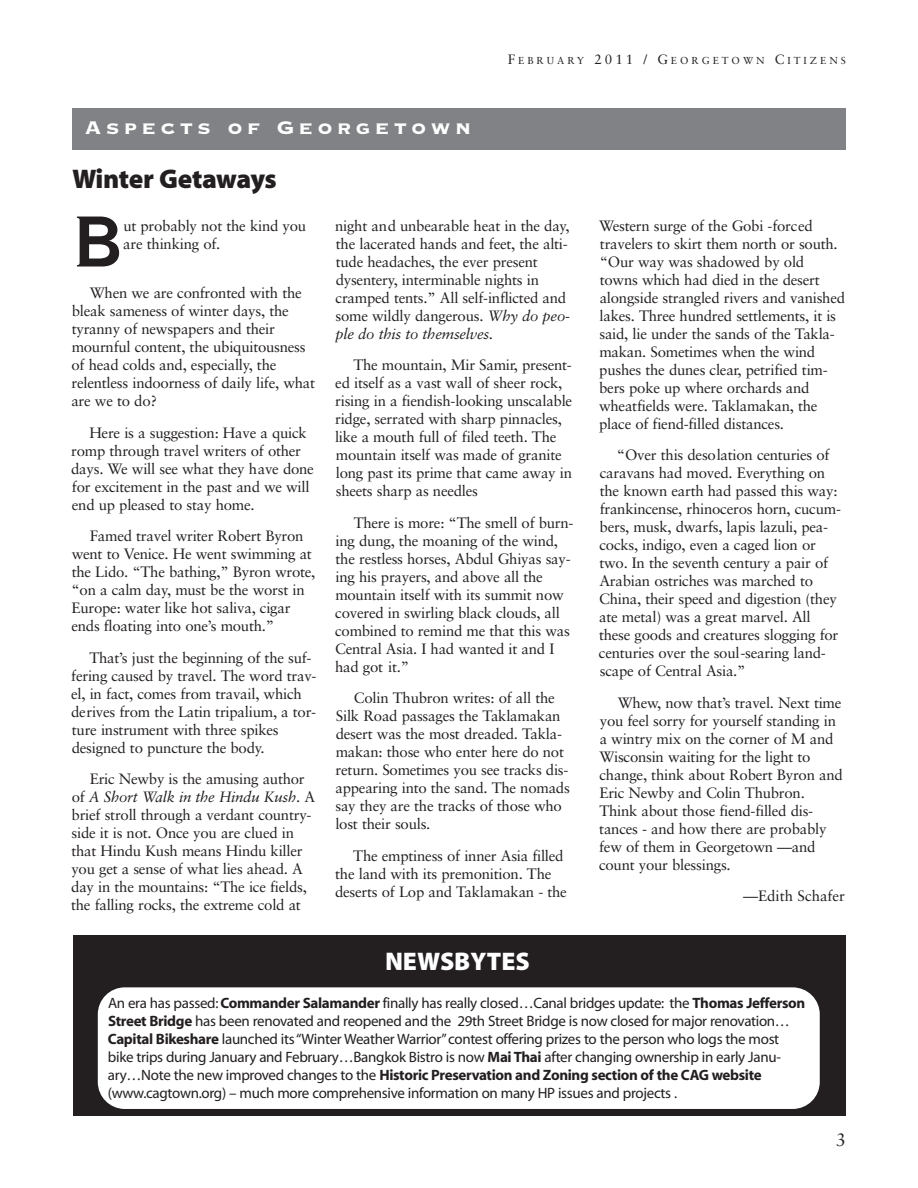
<style>
.page{position:relative;width:918px;height:1188px;background:#fff}
.page>*{position:absolute;margin:0;border:0;box-sizing:border-box;transform-origin:0 0}
.t1{font:95.1px "Copperplate Thirty BC";color:#231f20}
.t2{font:27px "Myriad MM 830 wt 300 wd";letter-spacing:-.02em;color:#231f20}
.t3{font:25.5px "Myriad MM 830 wt 300 wd";color:#fff}
.t4{font:24px "Copperplate Thirty Three BC";letter-spacing:.185em;color:#fff}
.t5{font:18px "Sabon";color:#231f20}
.t6{font:15px/18px "Sabon";letter-spacing:-.015em;color:#231f20}
.t7{font:15px/18px "Myriad MM 400 wt 600 wd";letter-spacing:-.02em;color:#231f20}
.t8{font:15px "Myriad MM 700 wt 600 wd";letter-spacing:-.025em;color:#231f20}
.t9{font:10.2px "Sabon";letter-spacing:.295em;color:#231f20}
.s1{font-size:13.5px}
.s2{font-style:italic}
.s3{font-family:"Myriad MM 700 wt 600 wd"}
.s4{font-family:"Myriad MM 400 wt 600 wd"}
</style>
<div class="page">
<div style="left:72px;top:108px;width:774px;height:42px;background:#808285"></div>
<div style="left:74px;top:936px;width:772px;height:180px;background:#231f20"></div>
<div style="left:98px;top:987px;width:722px;height:122px;background:#fff;border-radius:27px"></div>
<h3 class="t4" style="left:84px;top:116px;width:388px">Aspects of Georgetown</h3>
<h2 class="t2" style="left:72px;top:169px;width:206px">Winter Getaways</h2>
<p class="t9" style="left:508px;top:55px;width:340px"><span class="s1">F</span>EBRUARY <span class="s1">2011 / G</span>EORGETOWN <span class="s1">C</span>ITIZENS</p>
<h1 class="t1" style="left:72px;top:195px;width:54px">B</h1>
<p class="t6" style="left:123px;top:216px;width:184px">ut probably not the kind you are thinking of.</p>
<p class="t6" style="left:71px;top:284px;width:245px;text-indent:18px">When we are confronted with the bleak sameness of winter days, the tyranny of newspapers and their mournful content, the ubiquitousness of head colds and, especially, the relentless indoorness of daily life, what are we to do?</p>
<p class="t6" style="left:71px;top:423px;width:244px;text-indent:18px">Here is a suggestion: Have a quick romp through travel writers of other days. We will see what they have done for excitement in the past and we will end up pleased to stay home.</p>
<p class="t6" style="left:71px;top:527px;width:246px;text-indent:18px">Famed travel writer Robert Byron went to Venice. He went swimming at the Lido. “The bathing,” Byron wrote, “on a calm day, must be the worst in Europe: water like hot saliva, cigar ends floating into one’s mouth.”</p>
<p class="t6" style="left:71px;top:648px;width:247px;text-indent:18px">That’s just the beginning of the suf&shy;fering caused by travel. The word trav&shy;el, in fact, comes from travail, which derives from the Latin tripalium, a tor&shy;ture instrument with three spikes designed to puncture the body.</p>
<p class="t6" style="left:71px;top:770px;width:246px;text-indent:19px">Eric Newby is the amusing author of <span class="s2">A Short Walk in the Hindu Kush</span>. A brief stroll through a verdant country&shy;side it is not. Once you are clued in that Hindu Kush means Hindu killer you get a sense of what lies ahead. A day in the mountains: “The ice fields, the falling rocks, the extreme cold at</p>
<p class="t6" style="left:335px;top:216px;width:237px">night and unbearable heat in the day, the lacerated hands and feet, the alti&shy;tude headaches, the ever present dysentery, interminable nights in cramped tents.” All self-inflicted and some wildly dangerous. <span class="s2">Why do peo&shy;ple do this to themselves.</span></p>
<p class="t6" style="left:335px;top:356px;width:239px;text-indent:18px">The mountain, Mir Samir, present&shy;ed itself as a vast wall of sheer rock, rising in a fiendish-looking unscalable ridge, serrated with sharp pinnacles, like a mouth full of filed teeth. The mountain itself was made of granite long past its prime that came away in sheets sharp as needles</p>
<p class="t6" style="left:335px;top:513px;width:240px;text-indent:19px">There is more: “The smell of burn&shy;ing dung, the moaning of the wind, the restless horses, Abdul Ghiyas say&shy;ing his prayers, and above all the mountain itself with its summit now covered in swirling black clouds, all combined to remind me that this was<br>Central Asia. I had wanted it and I had got it.”</p>
<p class="t6" style="left:335px;top:689px;width:236px;text-indent:19px">Colin Thubron writes: of all the<br>Silk Road passages the Taklamakan desert was the most dreaded. Takla&shy;makan: those who enter here do not return. Sometimes you see tracks dis&shy;appearing into the sand. The nomads say they are the tracks of those who lost their souls.</p>
<p class="t6" style="left:335px;top:846px;width:233px;text-indent:18px">The emptiness of inner Asia filled the land with its premonition. The deserts of Lop and Taklamakan - the</p>
<h3 class="t3" style="left:385px;top:952px;width:146px">NEWSBYTES</h3>
<p class="t6" style="left:599px;top:216px;width:248px">Western surge of the Gobi -forced travelers to skirt them north or south. “Our way was shadowed by old towns which had died in the desert alongside strangled rivers and vanished lakes. Three hundred settlements, it is said, lie under the sands of the Takla&shy;makan. Sometimes when the wind pushes the dunes clear, petrified tim&shy;bers poke up where orchards and wheatfields were. Taklamakan, the place of fiend-filled distances.</p>
<p class="t6" style="left:599px;top:446px;width:244px;text-indent:18px">“Over this desolation centuries of caravans had moved. Everything on the known earth had passed this way: frankincense, rhinoceros horn, cucum&shy;bers, musk, dwarfs, lapis lazuli, pea&shy;cocks, indigo, even a caged lion or two. In the seventh century a pair of Arabian ostriches was marched to China, their speed and digestion (they ate metal) was a great marvel. All these goods and creatures slogging for centuries over the soul-searing land&shy;scape of Central Asia.”</p>
<p class="t6" style="left:599px;top:693px;width:245px;text-indent:19px">Whew, now that’s travel. Next time you feel sorry for yourself standing in a wintry mix on the corner of M and<br>Wisconsin waiting for the light to change, think about Robert Byron and<br>Eric Newby and Colin Thubron.<br>Think about those fiend-filled dis&shy;tances - and how there are probably few of them in Georgetown —and count your blessings.</p>
<p class="t6" style="left:743px;top:887px;width:104px">—Edith Schafer</p>
<p class="t7" style="left:108px;top:995px;width:699px">An era has passed: <span class="s3">Commander Salamander</span> finally has really closed…Canal bridges update: the <span class="s3">Thomas Jefferson Street Bridge</span> has been renovated and reopened and the 29th Street Bridge is now closed for major renovation… <span class="s3">Capital Bikeshare</span> launched its “Winter Weather Warrior” contest offering prizes to the person who logs the most bike trips during January and February…Bangkok Bistro is now <span class="s3">Mai Thai</span> after changing ownership in early Janu-</p>
<p class="t8" style="left:108px;top:1069px;width:655px"><span class="s4">ary…Note the new improved changes to the</span> Historic Preservation and Zoning section of the CAG website</p>
<p class="t7" style="left:108px;top:1085px;width:571px">(www.cagtown.org) – much more comprehensive information on many HP issues and projects .</p>
<p class="t5" style="left:836px;top:1129px;width:12px">3</p>
</div>
